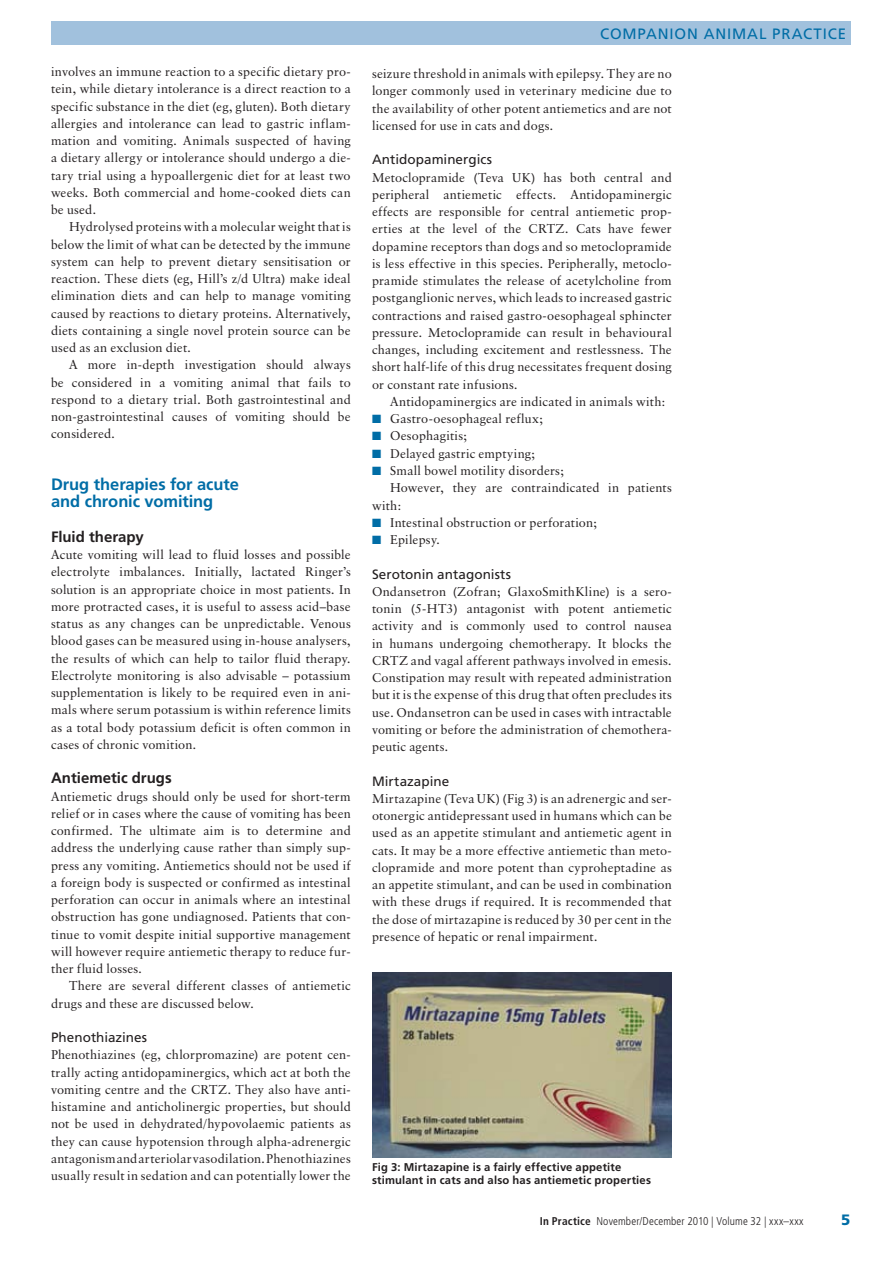
<style>
.page{position:relative;width:893px;height:1263px;background:#fff}
.page>*{position:absolute;margin:0;border:0;box-sizing:border-box;transform-origin:0 0}
.t1{font:700 16.5px/17.2px "Frutiger LT Std";letter-spacing:-.005em;color:#006da6}
.t2{font:700 15px "Frutiger LT Std";color:#231f20}
.t3{font:15px "Frutiger LT Std";letter-spacing:.06em;color:#006da6}
.t4{font:900 15px "Frutiger LT Std";color:#006da6}
.t5{font:13.5px "Frutiger LT Std";letter-spacing:.005em;color:#231f20}
.t6{font:12.75px/17.2px "Classical Garamond BT";letter-spacing:.01em;color:#231f20;text-align:justify}
.t7{font:700 11.25px/13.5px "Frutiger LT Std";letter-spacing:.015em;color:#231f20}
.t8{font:300 condensed 11.25px "Frutiger LT Std";letter-spacing:.015em;color:#231f20}
.s1{color:#006da6}
.s2{font-weight:700}
</style>
<div class="page">
<div style="left:51px;top:21px;width:799px;height:24px;background:#a1c1dd"></div>
<img style="left:372px;top:972px;width:300px;height:185px">
<p class="t6" style="left:51px;top:63px;width:301px">involves an immune reaction to a specific dietary pro&shy;tein, while dietary intolerance is a direct reaction to a specific substance in the diet (eg, gluten). Both dietary allergies and intolerance can lead to gastric inflam&shy;mation and vomiting. Animals suspected of having a dietary allergy or intolerance should undergo a die&shy;tary trial using a hypoallergenic diet for at least two weeks. Both commercial and home-cooked diets can be used.</p>
<p class="t6" style="left:51px;top:218px;width:301px;text-indent:18px">Hydrolysed proteins with a molecular weight that is below the limit of what can be detected by the immune system can help to prevent dietary sensitisation or reaction. These diets (eg, Hill’s z/d Ultra) make ideal elimination diets and can help to manage vomiting caused by reactions to dietary proteins. Alternatively, diets containing a single novel protein source can be used as an exclusion diet.</p>
<p class="t6" style="left:51px;top:356px;width:301px;text-indent:18px">A more in-depth investigation should always be considered in a vomiting animal that fails to respond to a dietary trial. Both gastrointestinal and non-gastrointestinal causes of vomiting should be considered.</p>
<p class="t1" style="left:51px;top:476px;width:189px">Drug therapies for acute and chronic vomiting</p>
<p class="t2" style="left:51px;top:528px;width:94px">Fluid therapy</p>
<p class="t6" style="left:51px;top:546px;width:301px">Acute vomiting will lead to fluid losses and possible electrolyte imbalances. Initially, lactated Ringer’s solution is an appropriate choice in most patients. In more protracted cases, it is useful to assess acid–base status as any changes can be unpredictable. Venous blood gases can be measured using in-house analysers, the results of which can help to tailor fluid therapy.<br>Electrolyte monitoring is also advisable – potassium supplementation is likely to be required even in ani&shy;mals where serum potassium is within reference limits as a total body potassium deficit is often common in cases of chronic vomition.</p>
<p class="t2" style="left:51px;top:769px;width:122px">Antiemetic drugs</p>
<p class="t6" style="left:51px;top:787px;width:301px">Antiemetic drugs should only be used for short-term relief or in cases where the cause of vomiting has been confirmed. The ultimate aim is to determine and address the underlying cause rather than simply sup&shy;press any vomiting. Antiemetics should not be used if a foreign body is suspected or confirmed as intestinal perforation can occur in animals where an intestinal obstruction has gone undiagnosed. Patients that con&shy;tinue to vomit despite initial supportive management will however require antiemetic therapy to reduce fur&shy;ther fluid losses.</p>
<p class="t6" style="left:51px;top:977px;width:301px;text-indent:18px">There are several different classes of antiemetic drugs and these are discussed below.</p>
<p class="t5" style="left:51px;top:1029px;width:98px">Phenothiazines</p>
<p class="t6" style="left:51px;top:1046px;width:301px">Phenothiazines (eg, chlorpromazine) are potent cen&shy;trally acting antidopaminergics, which act at both the vomiting centre and the CRTZ. They also have anti&shy;histamine and anticholinergic properties, but should not be used in dehydrated/hypovolaemic patients as they can cause hypotension through alpha-adrenergic antagonism and arteriolar vasodilation. Phenothiazines usually result in sedation and can potentially lower the</p>
<p class="t3" style="left:600px;top:25px;width:247px">Companion animal practice</p>
<p class="t6" style="left:372px;top:65px;width:301px">seizure threshold in animals with epilepsy. They are no longer commonly used in veterinary medicine due to the availability of other potent antiemetics and are not licensed for use in cats and dogs.</p>
<p class="t5" style="left:372px;top:152px;width:121px">Antidopaminergics</p>
<p class="t6" style="left:372px;top:168px;width:301px">Metoclopramide (Teva UK) has both central and peripheral antiemetic effects. Antidopaminergic effects are responsible for central antiemetic prop&shy;erties at the level of the CRTZ. Cats have fewer dopamine receptors than dogs and so metoclopramide is less effective in this species. Peripherally, metoclo&shy;pramide stimulates the release of acetylcholine from postganglionic nerves, which leads to increased gastric contractions and raised gastro-oesophageal sphincter pressure. Metoclopramide can result in behavioural changes, including excitement and restlessness. The short half-life of this drug necessitates frequent dosing or constant rate infusions.</p>
<p class="t6" style="left:390px;top:393px;width:277px">Antidopaminergics are indicated in animals with:</p>
<p class="t6" style="left:372px;top:410px;width:173px"><span class="s1">■</span> Gastro-oesophageal reflux;</p>
<p class="t6" style="left:372px;top:427px;width:97px"><span class="s1">■</span> Oesophagitis;</p>
<p class="t6" style="left:372px;top:444px;width:165px"><span class="s1">■</span> Delayed gastric emptying;</p>
<p class="t6" style="left:372px;top:462px;width:194px"><span class="s1">■</span> Small bowel motility disorders;</p>
<p class="t6" style="left:390px;top:479px;width:283px">However, they are contraindicated in patients</p>
<p class="t6" style="left:372px;top:496px;width:31px">with:</p>
<p class="t6" style="left:372px;top:513px;width:227px"><span class="s1">■</span> Intestinal obstruction or perforation;</p>
<p class="t6" style="left:372px;top:531px;width:70px"><span class="s1">■</span> Epilepsy.</p>
<p class="t5" style="left:372px;top:566px;width:140px">Serotonin antagonists</p>
<p class="t6" style="left:372px;top:582px;width:301px">Ondansetron (Zofran; GlaxoSmithKline) is a sero&shy;tonin (5-HT3) antagonist with potent antiemetic activity and is commonly used to control nausea in humans undergoing chemotherapy. It blocks the CRTZ and vagal afferent pathways involved in emesis.<br>Constipation may result with repeated administration but it is the expense of this drug that often precludes its use. Ondansetron can be used in cases with intractable vomiting or before the administration of chemothera&shy;peutic agents.</p>
<p class="t5" style="left:372px;top:773px;width:79px">M irtazapine</p>
<p class="t6" style="left:372px;top:789px;width:301px">Mirtazapine (Teva UK) (Fig 3) is an adrenergic and ser&shy;otonergic antidepressant used in humans which can be used as an appetite stimulant and antiemetic agent in cats. It may be a more effective antiemetic than meto&shy;clopramide and more potent than cyproheptadine as an appetite stimulant, and can be used in combination with these drugs if required. It is recommended that the dose of mirtazapine is reduced by 30 per cent in the presence of hepatic or renal impairment.</p>
<p class="t7" style="left:372px;top:1160px;width:280px">Fig 3: Mirtazapine is a fairly effective appetite stimulant in cats and also has antiemetic properties</p>
<p class="t8" style="left:540px;top:1214px;width:265px"><span class="s2">In Practice</span> November/December 2010 | Volume 32 | xxx–xxx</p>
<p class="t4" style="left:841px;top:1210px;width:11px">5</p>
</div>
